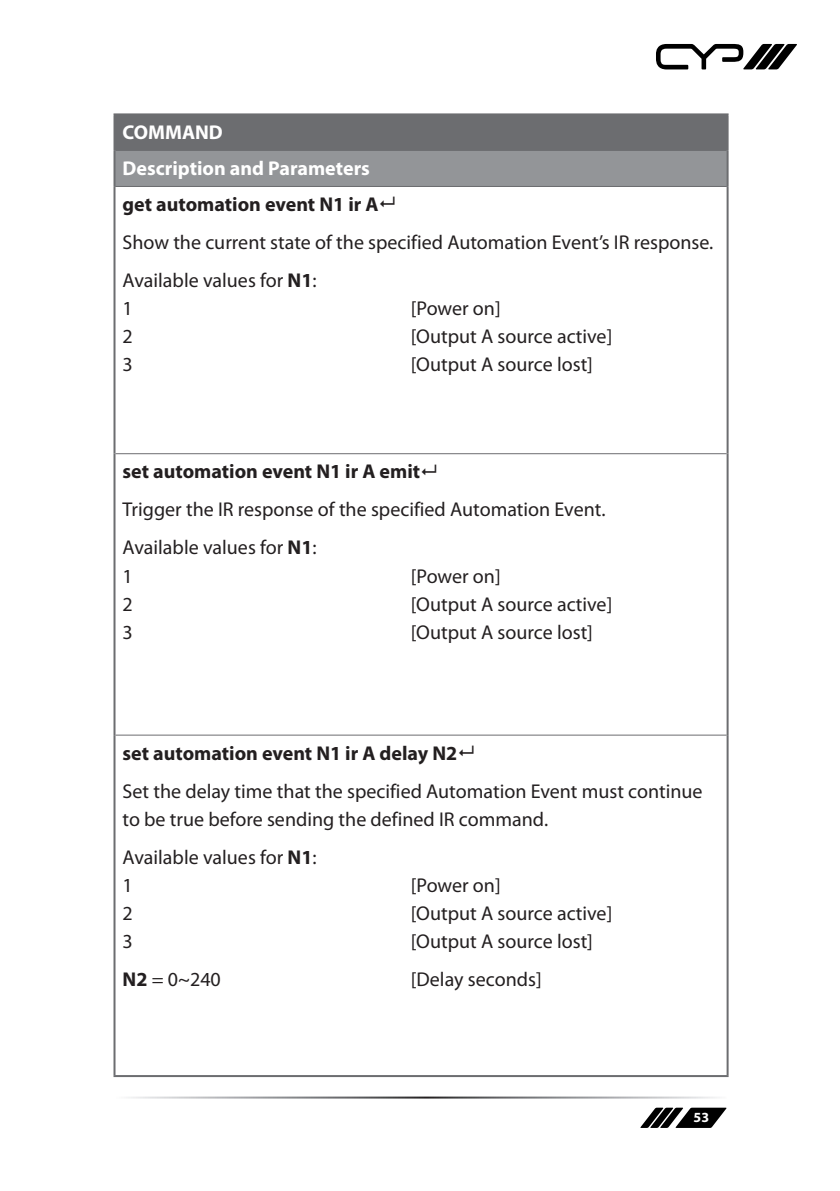
<style>
.page{position:relative;width:840px;height:1191px;background:#fff}
.page>*{position:absolute;margin:0;border:0;box-sizing:border-box;transform-origin:0 0}
.Table_Text{font:20px/28px "Myriad Pro";color:#231f20}
.Table_Text_-_Bold{font:700 20px "Myriad Pro";color:#231f20}
.Table_Text_-_Bold-2{font:700 20px "Myriad Pro";color:#fff}
.t1{font:700 14px "Myriad Pro";color:#fff}
.s1{font-weight:700}
</style>
<div class="page">
<svg style="left:640px;top:1107px;width:86px;height:21px"></svg>
<svg style="left:656px;top:44px;width:140px;height:25px"></svg>
<div style="left:114px;top:114px;width:613px;height:36px;background:#6c6d70"></div>
<div style="left:114px;top:150px;width:613px;height:36px;background:#939598"></div>
<hr style="left:113px;top:115px;width:2px;height:35px;background:#6c6d70">
<hr style="left:113px;top:113px;width:615px;height:2px;background:#6c6d70">
<hr style="left:726px;top:115px;width:2px;height:35px;background:#6c6d70">
<hr style="left:113px;top:150px;width:2px;height:36px;background:#6c6d70">
<hr style="left:115px;top:150px;width:611px;height:1px;background:#6c6d70">
<hr style="left:726px;top:150px;width:2px;height:36px;background:#6c6d70">
<hr style="left:115px;top:186px;width:611px;height:1px;background:#6c6d70">
<hr style="left:113px;top:186px;width:2px;height:268px;background:#6c6d70">
<hr style="left:113px;top:454px;width:2px;height:281px;background:#6c6d70">
<hr style="left:113px;top:735px;width:2px;height:340px;background:#6c6d70">
<hr style="left:726px;top:186px;width:2px;height:268px;background:#6c6d70">
<hr style="left:726px;top:454px;width:2px;height:281px;background:#6c6d70">
<hr style="left:726px;top:735px;width:2px;height:340px;background:#6c6d70">
<hr style="left:115px;top:734px;width:611px;height:1px;background:#6c6d70">
<hr style="left:113px;top:1075px;width:615px;height:2px;background:#6c6d70">
<hr style="left:115px;top:453px;width:611px;height:1px;background:#6c6d70">
<p class="Table_Text_-_Bold-2" style="left:122px;top:119px;width:102px">COMMAND</p>
<p class="Table_Text_-_Bold-2" style="left:122px;top:155px;width:249px">Description and Parameters</p>
<p class="Table_Text_-_Bold" style="left:122px;top:191px;width:257px">get automation event N1 ir A</p>
<p class="Table_Text" style="left:122px;top:228px;width:592px">Show the current state of the specified Automation Event’s IR response.</p>
<p class="Table_Text" style="left:122px;top:266px;width:195px">Available values for <span class="s1">N1</span>:<br>1</p>
<p class="Table_Text" style="left:410px;top:294px;width:91px">[Power on]</p>
<p class="Table_Text" style="left:122px;top:322px;width:12px">2</p>
<p class="Table_Text" style="left:410px;top:322px;width:203px">[Output A source active]</p>
<p class="Table_Text" style="left:122px;top:350px;width:12px">3</p>
<p class="Table_Text" style="left:410px;top:350px;width:183px">[Output A source lost]</p>
<p class="Table_Text_-_Bold" style="left:122px;top:459px;width:299px">set automation event N1 ir A emit</p>
<p class="Table_Text" style="left:122px;top:495px;width:484px">Trigger the IR response of the specified Automation Event.</p>
<p class="Table_Text" style="left:122px;top:533px;width:195px">Available values for <span class="s1">N1</span>:<br>1</p>
<p class="Table_Text" style="left:410px;top:561px;width:91px">[Power on]</p>
<p class="Table_Text" style="left:122px;top:589px;width:12px">2</p>
<p class="Table_Text" style="left:410px;top:589px;width:203px">[Output A source active]</p>
<p class="Table_Text" style="left:122px;top:617px;width:12px">3</p>
<p class="Table_Text" style="left:410px;top:617px;width:183px">[Output A source lost]</p>
<p class="Table_Text_-_Bold" style="left:122px;top:740px;width:336px">set automation event N1 ir A delay N2</p>
<p class="Table_Text" style="left:122px;top:777px;width:581px">Set the delay time that the specified Automation Event must continue to be true before sending the defined IR command.</p>
<p class="Table_Text" style="left:122px;top:843px;width:195px">Available values for <span class="s1">N1</span>:<br>1</p>
<p class="Table_Text" style="left:410px;top:871px;width:91px">[Power on]</p>
<p class="Table_Text" style="left:122px;top:899px;width:12px">2</p>
<p class="Table_Text" style="left:410px;top:899px;width:203px">[Output A source active]</p>
<p class="Table_Text" style="left:122px;top:927px;width:12px">3</p>
<p class="Table_Text" style="left:410px;top:927px;width:183px">[Output A source lost]</p>
<p class="Table_Text" style="left:122px;top:965px;width:100px"><span class="s1">N2</span> = 0~240</p>
<p class="Table_Text" style="left:410px;top:965px;width:132px">[Delay seconds]</p>
<p class="t1" style="left:693px;top:1108px;width:17px">53</p>
</div>
